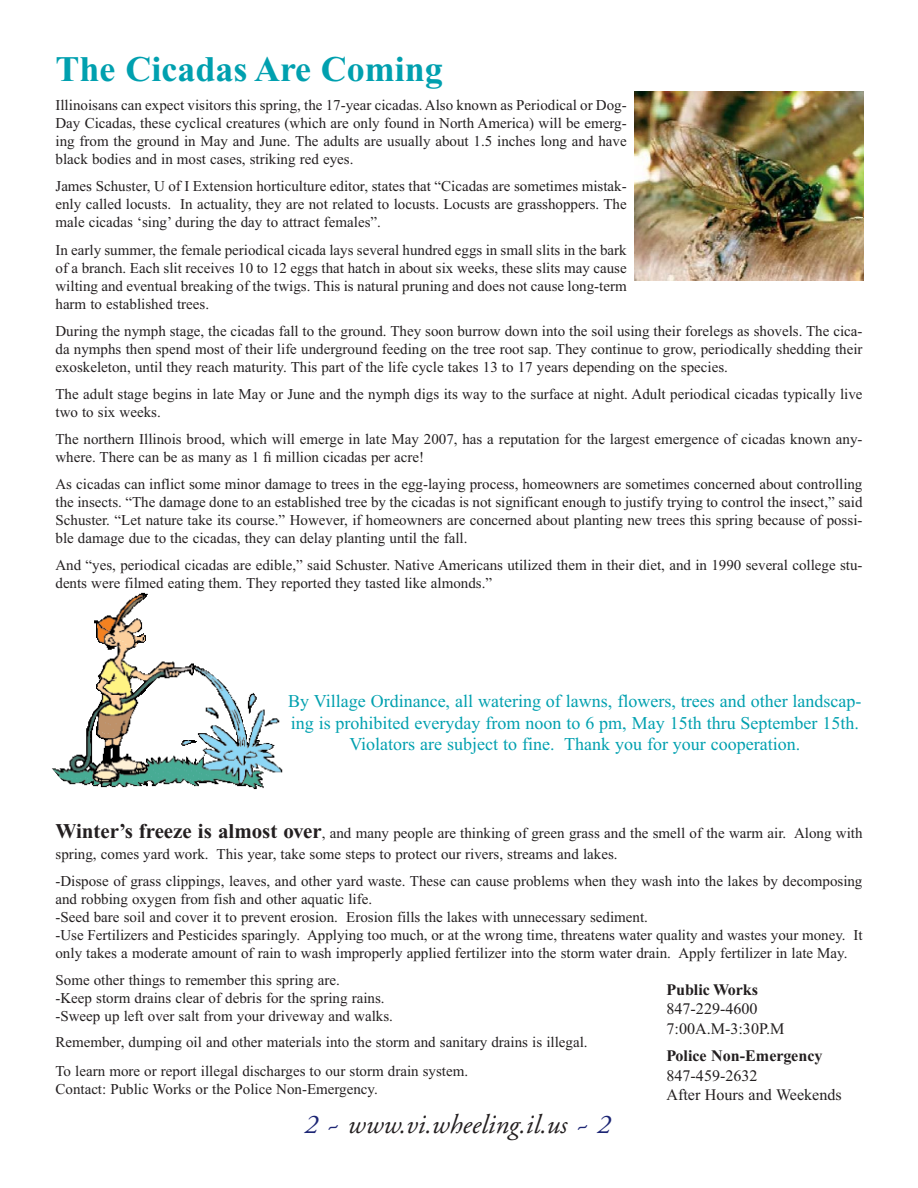
<style>
.page{position:relative;width:918px;height:1188px;background:#fff}
.page>*{position:absolute;margin:0;border:0;box-sizing:border-box;transform-origin:0 0}
.t1{font:700 36px "Times New Roman";color:#00a0af}
.t2{font:italic 27px "Adobe Garamond";color:#231f20}
.t3{font:18px/21.6px "Times New Roman";color:#00a0af;text-align:center}
.t4{font:16.05px/19.4px "Times New Roman";color:#231f20}
.t5{font:700 16.05px "Times New Roman";color:#231f20}
.t6{font:15px/18px "Times New Roman";color:#231f20}
.s1{font-weight:700;font-size:21px}
.s2{color:#1c2574}
</style>
<div class="page">
<img style="left:52px;top:592px;width:231px;height:198px">
<img style="left:634px;top:91px;width:230px;height:189px">
<h1 class="t1" style="left:56px;top:57px;width:389px">The Cicadas Are Coming</h1>
<p class="t6" style="left:56px;top:98px;width:573px;text-align:justify">Illinoisans can expect visitors this spring, the 17-year cicadas. Also known as Periodical or Dog-Day Cicadas, these cyclical creatures (which are only found in North America) will be emerg&shy;ing from the ground in May and June. The adults are usually about 1.5 inches long and have black bodies and in most cases, striking red eyes.</p>
<p class="t6" style="left:56px;top:179px;width:573px;text-align:justify">James Schuster, U of I Extension horticulture editor, states that “Cicadas are sometimes mistak&shy;enly called locusts. In actuality, they are not related to locusts. Locusts are grasshoppers. The male cicadas ‘sing’ during the day to attract females”.</p>
<p class="t6" style="left:56px;top:242px;width:573px;text-align:justify">In early summer, the female periodical cicada lays several hundred eggs in small slits in the bark of a branch. Each slit receives 10 to 12 eggs that hatch in about six weeks, these slits may cause wilting and eventual breaking of the twigs. This is natural pruning and does not cause long-term harm to established trees.</p>
<p class="t6" style="left:56px;top:323px;width:809px;text-align:justify">During the nymph stage, the cicadas fall to the ground. They soon burrow down into the soil using their forelegs as shovels. The cica&shy;da nymphs then spend most of their life underground feeding on the tree root sap. They continue to grow, periodically shedding their exoskeleton, until they reach maturity. This part of the life cycle takes 13 to 17 years depending on the species.</p>
<p class="t6" style="left:56px;top:386px;width:809px">The adult stage begins in late May or June and the nymph digs its way to the surface at night. Adult periodical cicadas typically live two to six weeks.</p>
<p class="t6" style="left:56px;top:431px;width:808px">The northern Illinois brood, which will emerge in late May 2007, has a reputation for the largest emergence of cicadas known any&shy;where. There can be as many as 1 fi million cicadas per acre!</p>
<p class="t6" style="left:56px;top:476px;width:809px;text-align:justify">As cicadas can inflict some minor damage to trees in the egg-laying process, homeowners are sometimes concerned about controlling the insects. “The damage done to an established tree by the cicadas is not significant enough to justify trying to control the insect,” said Schuster. “Let nature take its course.” However, if homeowners are concerned about planting new trees this spring because of possi&shy;ble damage due to the cicadas, they can delay planting until the fall.</p>
<p class="t6" style="left:56px;top:558px;width:809px">And “yes, periodical cicadas are edible,” said Schuster. Native Americans utilized them in their diet, and in 1990 several college stu&shy;dents were filmed eating them. They reported they tasted like almonds.”</p>
<p class="t3" style="left:288px;top:692px;width:575px">By Village Ordinance, all watering of lawns, flowers, trees and other landscap&shy;ing is prohibited everyday from noon to 6 pm, May 15th thru September 15th.<br>Violators are subject to fine. Thank you for your cooperation.</p>
<p class="t6" style="left:55px;top:823px;width:809px;line-height:21.5px"><span class="s1">Winter’s freeze is almost over</span>, and many people are thinking of green grass and the smell of the warm air. Along with spring, comes yard work. This year, take some steps to protect our rivers, streams and lakes.</p>
<p class="t6" style="left:55px;top:874px;width:809px">-Dispose of grass clippings, leaves, and other yard waste. These can cause problems when they wash into the lakes by decomposing and robbing oxygen from fish and other aquatic life.<br>-Seed bare soil and cover it to prevent erosion. Erosion fills the lakes with unnecessary sediment.<br>-Use Fertilizers and Pesticides sparingly. Applying too much, or at the wrong time, threatens water quality and wastes your money. It only takes a moderate amount of rain to wash improperly applied fertilizer into the storm water drain. Apply fertilizer in late May.</p>
<p class="t6" style="left:55px;top:973px;width:339px">Some other things to remember this spring are.<br>-Keep storm drains clear of debris for the spring rains. -Sweep up left over salt from your driveway and walks.</p>
<p class="t6" style="left:55px;top:1029px;width:534px;line-height:28.7px">Remember, dumping oil and other materials into the storm and sanitary drains is illegal.<br>To learn more or report illegal discharges to our storm drain system.</p>
<p class="t6" style="left:55px;top:1081px;width:324px">Contact: Public Works or the Police Non-Emergency.</p>
<p class="t5" style="left:666px;top:984px;width:93px">Public Works</p>
<p class="t4" style="left:666px;top:1001px;width:120px">847-229-4600<br>7:00A.M-3:30P.M</p>
<p class="t5" style="left:666px;top:1050px;width:158px">Police Non-Emergency</p>
<p class="t4" style="left:666px;top:1067px;width:177px">847-459-2632<br>After Hours and Weekends</p>
<h2 class="t2" style="left:304px;top:1113px;width:308px"><span class="s2">2 ~</span> www.vi.wheeling.il.us <span class="s2">~ 2</span></h2>
</div>
